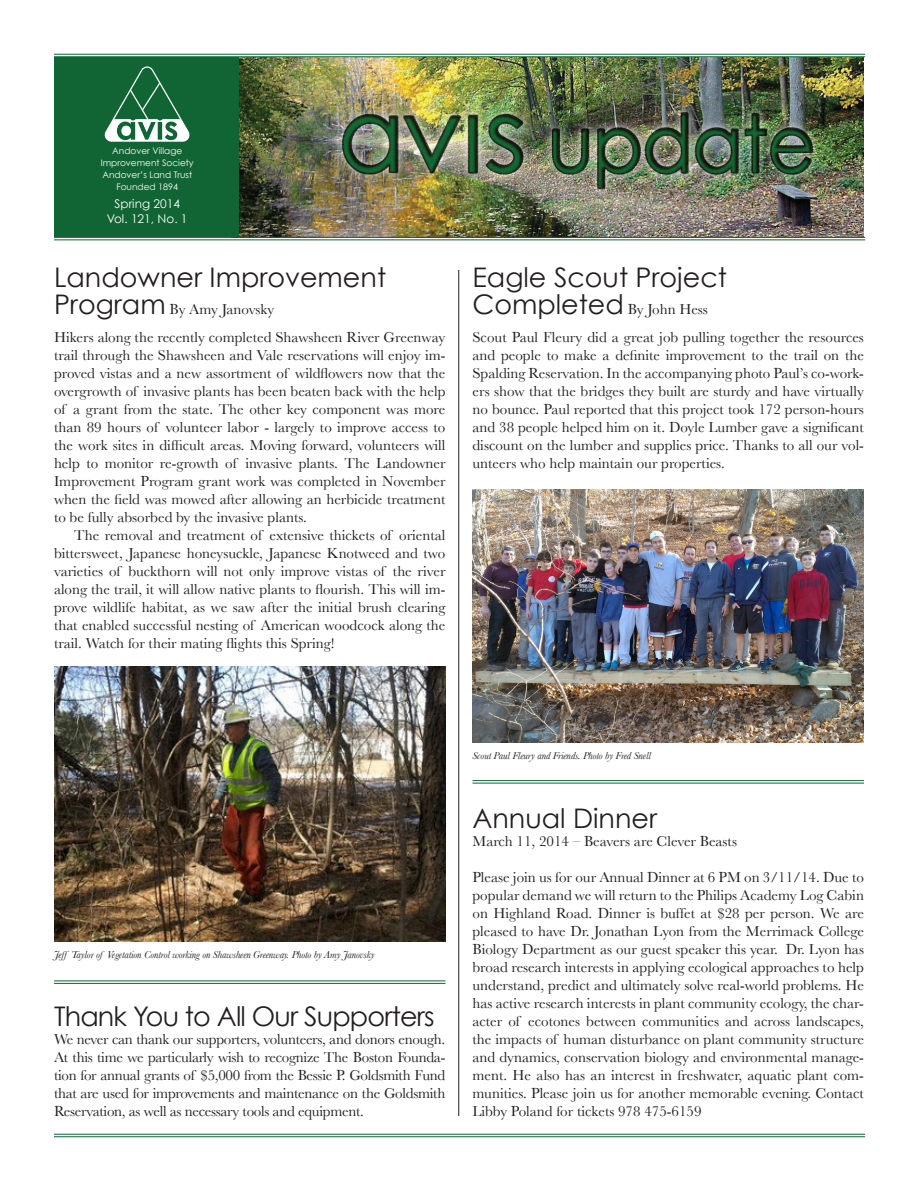
<style>
.page{position:relative;width:918px;height:1188px;background:#fff}
.page>*{position:absolute;margin:0;border:0;box-sizing:border-box;transform-origin:0 0}
.t1{font:27px "Century Gothic";color:#231f20}
.t2{font:27px "Century Gothic";letter-spacing:-.03em;color:#231f20}
.t3{font:15px/18px "Baskerville";color:#231f20;text-align:justify}
.t4{font:12px "Century Gothic";color:#fff}
.t5{font:italic 10.5px "Baskerville";letter-spacing:-.01em;color:#231f20}
.t6{font:9px "Century Gothic";color:#fff}
.s1{font-family:"Century Gothic";font-size:27px}
</style>
<div class="page">
<hr style="left:54px;top:1134px;width:811px;height:1px;background:#116534">
<hr style="left:54px;top:1136px;width:811px;height:1px;background:#116534">
<img style="left:238px;top:57px;width:626px;height:180px">
<div style="left:54px;top:57px;width:184px;height:180px;background:#116534"></div>
<hr style="left:54px;top:237px;width:811px;height:1px;background:#116534">
<hr style="left:54px;top:240px;width:811px;height:1px;background:#116534">
<hr style="left:54px;top:54px;width:811px;height:1px;background:#116534">
<hr style="left:54px;top:56px;width:811px;height:1px;background:#116534">
<svg style="left:104px;top:66px;width:86px;height:76px"></svg>
<hr style="left:459px;top:270px;width:1px;height:846px;background:#231f20">
<img style="left:472px;top:490px;width:392px;height:252px">
<img style="left:54px;top:666px;width:392px;height:276px">
<hr style="left:472px;top:780px;width:392px;height:1px;background:#116534">
<hr style="left:472px;top:783px;width:392px;height:1px;background:#116534">
<hr style="left:54px;top:981px;width:392px;height:1px;background:#116534">
<hr style="left:54px;top:983px;width:392px;height:1px;background:#116534">
<p class="t6" style="left:112px;top:145px;width:72px">Andover Village</p>
<p class="t6" style="left:101px;top:157px;width:95px">Improvement Society</p>
<p class="t6" style="left:102px;top:169px;width:91px">Andover’s Land Trust</p>
<p class="t6" style="left:116px;top:181px;width:63px">Founded 1894</p>
<p class="t4" style="left:115px;top:196px;width:67px">Spring 2014</p>
<p class="t4" style="left:107px;top:211px;width:82px">Vol. 121, No. 1</p>
<p class="t1" style="left:54px;top:261px;width:334px">Landowner Improvement</p>
<p class="t3" style="left:54px;top:300px;width:222px"><span class="s1">Program</span> By Amy Janovsky</p>
<p class="t3" style="left:54px;top:328px;width:393px">Hikers along the recently completed Shawsheen River Greenway trail through the Shawsheen and Vale reservations will enjoy im&shy;proved vistas and a new assortment of wildflowers now that the overgrowth of invasive plants has been beaten back with the help of a grant from the state. The other key component was more than 89 hours of volunteer labor - largely to improve access to the work sites in difficult areas. Moving forward, volunteers will help to monitor re-growth of invasive plants. The Landowner Improvement Program grant work was completed in November when the field was mowed after allowing an herbicide treatment to be fully absorbed by the invasive plants.</p>
<p class="t3" style="left:54px;top:526px;width:393px;text-indent:20px">The removal and treatment of extensive thickets of oriental bittersweet, Japanese honeysuckle, Japanese Knotweed and two varieties of buckthorn will not only improve vistas of the river along the trail, it will allow native plants to flourish. This will im&shy;prove wildlife habitat, as we saw after the initial brush clearing that enabled successful nesting of American woodcock along the trail. Watch for their mating flights this Spring!</p>
<p class="t1" style="left:472px;top:261px;width:256px">Eagle Scout Project</p>
<p class="t3" style="left:472px;top:300px;width:237px"><span class="s1">Completed</span> By John Hess</p>
<p class="t3" style="left:472px;top:328px;width:393px">Scout Paul Fleury did a great job pulling together the resources and people to make a definite improvement to the trail on the Spalding Reservation. In the accompanying photo Paul’s co-work&shy;ers show that the bridges they built are sturdy and have virtually no bounce. Paul reported that this project took 172 person-hours and 38 people helped him on it. Doyle Lumber gave a significant discount on the lumber and supplies price. Thanks to all our vol&shy;unteers who help maintain our properties.</p>
<p class="t5" style="left:54px;top:948px;width:322px">Jeff Taylor of Vegetation Control working on Shawsheen Greenway. Photo by Amy Janovsky</p>
<p class="t2" style="left:54px;top:1000px;width:382px">Thank You to All Our Supporters</p>
<p class="t3" style="left:54px;top:1030px;width:393px">We never can thank our supporters, volunteers, and donors enough.<br>At this time we particularly wish to recognize The Boston Founda&shy;tion for annual grants of $5,000 from the Bessie P. Goldsmith Fund that are used for improvements and maintenance on the Goldsmith Reservation, as well as necessary tools and equipment.</p>
<p class="t5" style="left:472px;top:749px;width:180px">Scout Paul Fleury and Friends. Photo by Fred Snell</p>
<p class="t1" style="left:472px;top:802px;width:186px">Annual Dinner</p>
<p class="t3" style="left:472px;top:832px;width:266px">March 11, 2014 – Beavers are Clever Beasts</p>
<p class="t3" style="left:472px;top:868px;width:393px">Please join us for our Annual Dinner at 6 PM on 3/11/14. Due to popular demand we will return to the Philips Academy Log Cabin on Highland Road. Dinner is buffet at $28 per person. We are pleased to have Dr. Jonathan Lyon from the Merrimack College Biology Department as our guest speaker this year. Dr. Lyon has broad research interests in applying ecological approaches to help understand, predict and ultimately solve real-world problems. He has active research interests in plant community ecology, the char&shy;acter of ecotones between communities and across landscapes, the impacts of human disturbance on plant community structure and dynamics, conservation biology and environmental manage&shy;ment. He also has an interest in freshwater, aquatic plant com&shy;munities. Please join us for another memorable evening. Contact Libby Poland for tickets 978 475-6159</p>
</div>
